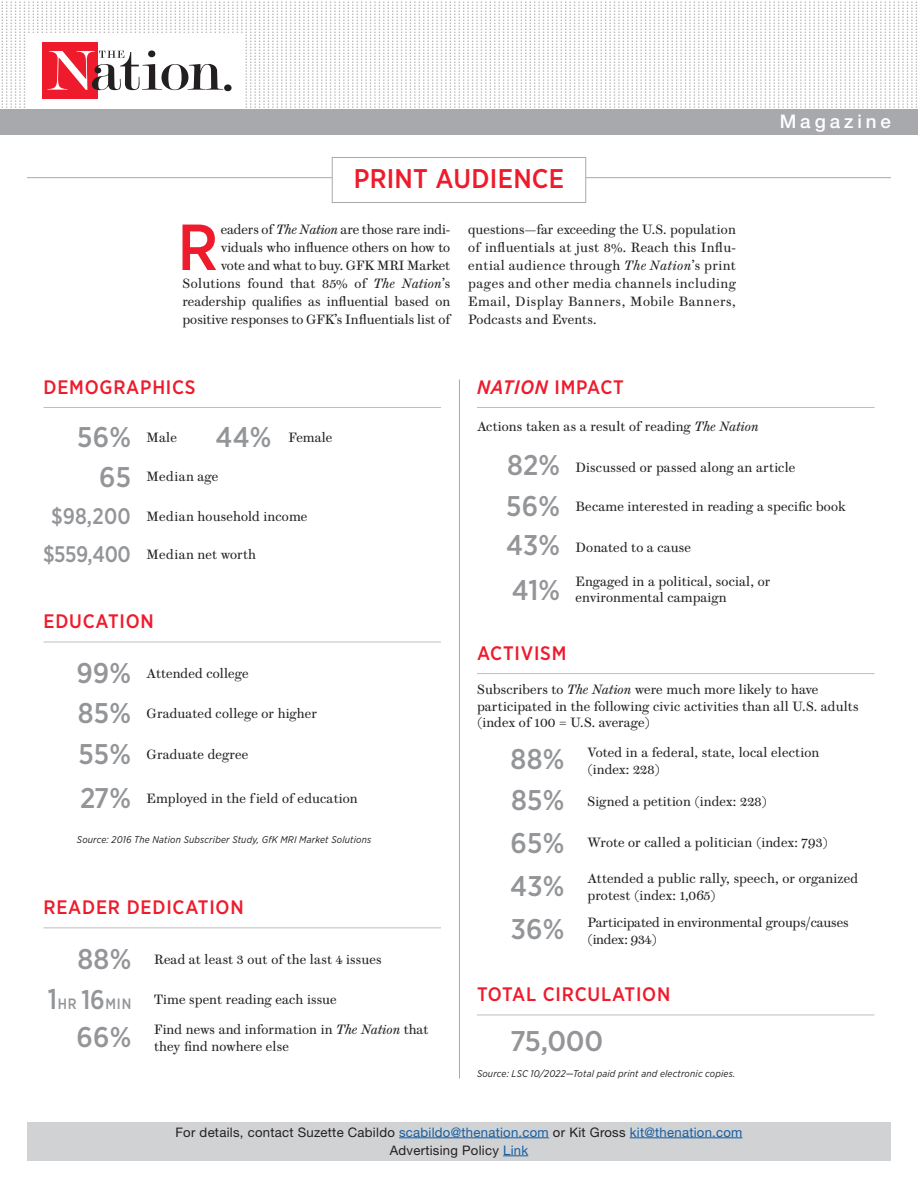
<style>
.page{position:relative;width:918px;height:1188px;background:#fff}
.page>*{position:absolute;margin:0;border:0;box-sizing:border-box;transform-origin:0 0}
.BODY_PARAGRAPH{font:500 64.95px "Gotham Narrow";color:#ee1b2c}
.percent_number{font:500 28.5px "Gotham Narrow";letter-spacing:.01em;color:#939598}
.percent_number-2{font:500 28.5px "Gotham Narrow";letter-spacing:.01em;color:#939598;scale:1.05 1}
.box_hed{font:500 27px "Gotham Narrow";letter-spacing:.01em;color:#ee1b2c}
.percent_number-3{font:500 22.5px "Gotham Narrow";letter-spacing:-.015em;color:#939598;scale:.94 1}
.gotham_A_hed{font:500 19.5px "Gotham Narrow";letter-spacing:.04em;color:#ee1b2c}
.gotham_A_hed-2{font:italic 500 19.5px "Gotham Narrow";letter-spacing:.04em;color:#ee1b2c}
.top_hed{font:500 18.75px "Helvetica Neue LT Pro";letter-spacing:.21em;color:#fff}
.percent_number-4{font:500 15px "Gotham Narrow";color:#939598;scale:.94 1}
.BODY_PARAGRAPH-2{font:13.5px/18px "Brunel Text";letter-spacing:.01em;color:#231f20}
.BODY_PARAGRAPH-3{font:13.5px "Brunel Text";letter-spacing:-.01em;color:#231f20}
.BODY_PARAGRAPH-4{font:13.5px "Brunel Text";letter-spacing:-.015em;color:#231f20}
.BODY_PARAGRAPH-5{font:13.5px "Brunel Text";letter-spacing:.03em;color:#231f20}
.t1{font:13.2px/18px "Helvetica Neue LT Pro";letter-spacing:.02em;color:#231f20;text-align:center}
.Head_3_Right{font:italic 9.75px "Gotham Narrow";letter-spacing:.02em;color:#231f20}
.s1{font-style:italic}
.s2{font-size:28.5px}
.s3{font-size:27px}
.s4{font-style:normal}
.s5{color:#175d9e}
</style>
<div class="page">
<hr style="left:477px;top:1015px;width:397px;height:1px;background:#bcbdc0">
<hr style="left:44px;top:407px;width:397px;height:1px;background:#bcbdc0">
<hr style="left:477px;top:407px;width:397px;height:1px;background:#bcbdc0">
<hr style="left:477px;top:673px;width:397px;height:1px;background:#bcbdc0">
<hr style="left:44px;top:927px;width:397px;height:1px;background:#bcbdc0">
<hr style="left:27px;top:177px;width:864px;height:1px;background:#a8a9ad">
<div style="left:332px;top:166px;width:254px;height:28px;background:#fff"></div>
<div style="left:332px;top:157px;width:254px;height:46px;border:1px solid #a8a9ad"></div>
<hr style="left:459px;top:380px;width:1px;height:698px;background:#a8a9ad">
<hr style="left:44px;top:642px;width:397px;height:1px;background:#bcbdc0">
<div style="left:0;top:109px;width:918px;height:25px;background:#a8a9ad"></div>
<svg style="left:1px;top:2px;width:916px;height:106px"></svg>
<div style="left:27px;top:1123px;width:864px;height:38px;background:#d1d2d4"></div>
<hr style="left:399px;top:1137px;width:150px;height:1px;background:#175d9e">
<hr style="left:630px;top:1137px;width:113px;height:1px;background:#175d9e">
<svg style="left:503px;top:1155px;width:25px;height:1px"></svg>
<p class="box_hed" style="left:354px;top:162px;width:212px">PRINT AUDIENCE</p>
<p class="BODY_PARAGRAPH-2" style="left:183px;top:220px;width:269px;text-align:right">eaders of <span class="s1">The Nation</span> are those rare indi&shy;viduals who influence others on how to<br>vote and what to buy. GFK MRI Market Solutions found that 85% of <span class="s1">The Nation</span>’s readership qualifies as influential based on positive responses to GFK’s Influentials list of</p>
<p class="BODY_PARAGRAPH-2" style="left:468px;top:220px;width:269px;text-align:justify">questions—far exceeding the U.S. population of influentials at just 8%. Reach this Influ&shy;ential audience through <span class="s1">The Nation</span>’s print pages and other media channels including Email, Display Banners, Mobile Banners, Podcasts and Events.</p>
<p class="BODY_PARAGRAPH" style="left:178px;top:206px;width:42px">R</p>
<p class="top_hed" style="left:780px;top:110px;width:113px">Magazine</p>
<p class="gotham_A_hed" style="left:44px;top:374px;width:154px">DEMOGRAPHICS</p>
<p class="percent_number" style="left:77px;top:419px;width:55px">56%</p>
<p class="BODY_PARAGRAPH-2" style="left:147px;top:428px;width:32px">Male</p>
<p class="percent_number" style="left:216px;top:419px;width:58px">44%</p>
<p class="BODY_PARAGRAPH-2" style="left:289px;top:428px;width:45px">Female</p>
<p class="percent_number" style="left:99px;top:459px;width:34px">65</p>
<p class="BODY_PARAGRAPH-5" style="left:147px;top:469px;width:73px">Median age</p>
<p class="percent_number-3" style="left:51px;top:502px;width:86px">$98,200</p>
<p class="BODY_PARAGRAPH-2" style="left:147px;top:507px;width:162px">Median household income</p>
<p class="percent_number-3" style="left:43px;top:540px;width:95px">$559,400</p>
<p class="BODY_PARAGRAPH-2" style="left:147px;top:546px;width:111px">Median net worth</p>
<p class="gotham_A_hed" style="left:44px;top:609px;width:112px">EDUCATION</p>
<p class="percent_number" style="left:76px;top:655px;width:56px">99%</p>
<p class="BODY_PARAGRAPH-2" style="left:147px;top:665px;width:104px">Attended college</p>
<p class="percent_number" style="left:78px;top:695px;width:55px">85%</p>
<p class="BODY_PARAGRAPH-2" style="left:147px;top:704px;width:172px">Graduated college or higher</p>
<p class="percent_number" style="left:78px;top:736px;width:54px">55%</p>
<p class="BODY_PARAGRAPH-2" style="left:147px;top:746px;width:103px">Graduate degree</p>
<p class="percent_number" style="left:80px;top:780px;width:53px">27%</p>
<p class="BODY_PARAGRAPH-2" style="left:147px;top:789px;width:213px">Employed in the field of education</p>
<p class="Head_3_Right" style="left:77px;top:833px;width:296px">Source: 2016 The Nation Subscriber Study, GfK MRI Market Solutions</p>
<p class="gotham_A_hed" style="left:44px;top:895px;width:202px">READER DEDICATION</p>
<p class="percent_number" style="left:77px;top:941px;width:55px">88%</p>
<p class="BODY_PARAGRAPH-2" style="left:154px;top:951px;width:229px">Read at least 3 out of the last 4 issues</p>
<p class="BODY_PARAGRAPH-2" style="left:154px;top:990px;width:184px">Time spent reading each issue</p>
<p class="percent_number-4" style="left:48px;top:994px;width:90px"><span class="s2">1</span>HR <span class="s3">16</span>MIN</p>
<p class="percent_number" style="left:76px;top:1019px;width:56px">66%</p>
<p class="BODY_PARAGRAPH-2" style="left:154px;top:1020px;width:276px">Find news and information in <span class="s1">The Nation</span> that</p>
<p class="BODY_PARAGRAPH-2" style="left:154px;top:1037px;width:136px">they find nowhere else</p>
<p class="gotham_A_hed-2" style="left:477px;top:374px;width:148px">NATION <span class="s4">IMPACT</span></p>
<p class="BODY_PARAGRAPH-2" style="left:477px;top:417px;width:283px">Actions taken as a result of reading <span class="s1">The Nation</span></p>
<p class="percent_number" style="left:507px;top:447px;width:55px">82%</p>
<p class="BODY_PARAGRAPH-2" style="left:576px;top:459px;width:221px">Discussed or passed along an article</p>
<p class="percent_number" style="left:506px;top:488px;width:55px">56%</p>
<p class="BODY_PARAGRAPH-2" style="left:576px;top:498px;width:272px">Became interested in reading a specific book</p>
<p class="percent_number" style="left:506px;top:527px;width:56px">43%</p>
<p class="BODY_PARAGRAPH-2" style="left:576px;top:538px;width:117px">Donated to a cause</p>
<p class="BODY_PARAGRAPH-2" style="left:576px;top:572px;width:196px">Engaged in a political, social, or</p>
<p class="percent_number" style="left:512px;top:572px;width:50px">41%</p>
<p class="BODY_PARAGRAPH-2" style="left:576px;top:588px;width:153px">environmental campaign</p>
<p class="gotham_A_hed" style="left:477px;top:640px;width:91px">ACTIVISM</p>
<p class="BODY_PARAGRAPH-2" style="left:477px;top:681px;width:383px;line-height:16.5px">Subscribers to <span class="s1">The Nation</span> were much more likely to have participated in the following civic activities than all U.S. adults (index of 100 = U.S. average)</p>
<p class="BODY_PARAGRAPH-2" style="left:588px;top:743px;width:233px">Voted in a federal, state, local election</p>
<p class="percent_number" style="left:511px;top:741px;width:55px">88%</p>
<p class="BODY_PARAGRAPH-2" style="left:588px;top:760px;width:74px">(index: 228)</p>
<p class="percent_number" style="left:511px;top:782px;width:55px">85%</p>
<p class="BODY_PARAGRAPH-2" style="left:588px;top:792px;width:181px">Signed a petition (index: 228)</p>
<p class="percent_number" style="left:511px;top:825px;width:55px">65%</p>
<p class="BODY_PARAGRAPH-2" style="left:588px;top:833px;width:242px">Wrote or called a politician (index: 793)</p>
<p class="percent_number" style="left:510px;top:868px;width:56px">43%</p>
<p class="percent_number" style="left:511px;top:911px;width:55px">36%</p>
<p class="BODY_PARAGRAPH-2" style="left:588px;top:869px;width:272px">Attended a public rally, speech, or organized</p>
<p class="BODY_PARAGRAPH-2" style="left:588px;top:886px;width:130px">protest (index: 1,065)</p>
<p class="BODY_PARAGRAPH-3" style="left:588px;top:914px;width:263px">Participated in environmental groups/causes</p>
<p class="BODY_PARAGRAPH-4" style="left:588px;top:931px;width:71px">(index: 934)</p>
<p class="gotham_A_hed" style="left:477px;top:982px;width:195px">TOTAL CIRCULATION</p>
<p class="percent_number-2" style="left:510px;top:1022px;width:90px">75,000</p>
<p class="Head_3_Right" style="left:477px;top:1068px;width:260px">Source: LSC 10/2022—Total paid print and electronic copies.</p>
<p class="t1" style="left:175px;top:1123px;width:569px">For details, contact Suzette Cabildo <span class="s5">scabildo@thenation.com</span> or Kit Gross <span class="s5">kit@thenation.com<br></span>Advertising Policy <span class="s5">Link</span></p>
</div>
